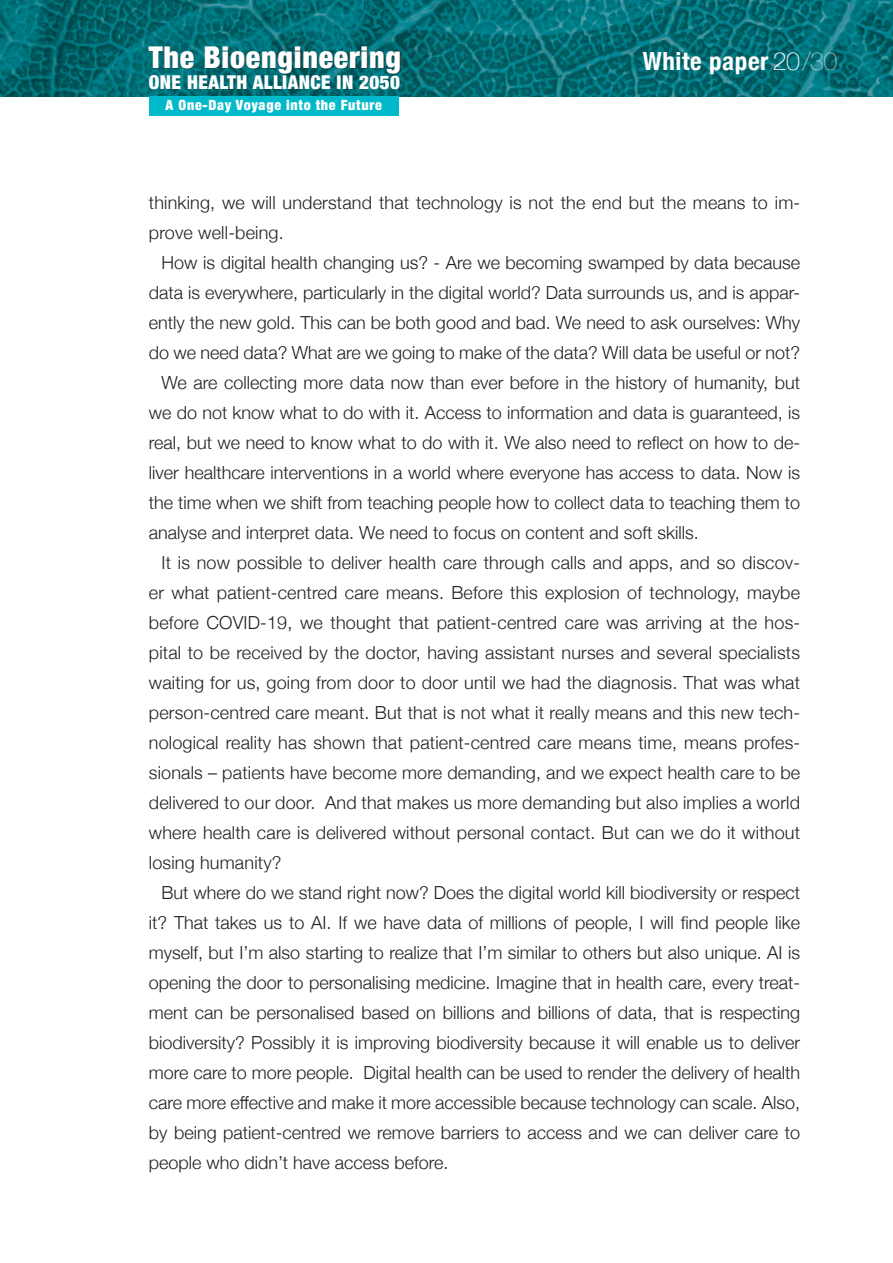
<style>
.page{position:relative;width:893px;height:1263px;background:#fff}
.page>*{position:absolute;margin:0;border:0;box-sizing:border-box;transform-origin:0 0}
.t1{font:900 condensed 30px "Helvetica Neue";letter-spacing:.025em;color:#fff}
.t2{font:700 condensed 25.05px "Helvetica Neue";letter-spacing:.025em;color:#fff}
.t3{font:900 condensed 19.05px "Helvetica Neue";letter-spacing:.025em;color:#fff}
.t4{font:300 18px/30px "Helvetica Neue";color:#231f20;text-align:justify}
.t5{font:900 condensed 14.1px "Helvetica Neue";letter-spacing:.05em;color:#fff}
.s1{font-weight:100;font-stretch:normal}
</style>
<div class="page">
<svg style="left:0;top:0;width:893px;height:97px;background:#046d75"></svg>
<div style="left:149px;top:46px;width:252px;height:28px;background:#231f20;opacity:.75"></div>
<div style="left:149px;top:97px;width:250px;height:19px;background:#00b9cb"></div>
<h1 class="t1" style="left:149px;top:33px;width:254px">The Bioengineering</h1>
<p class="t3" style="left:149px;top:67px;width:253px">ONE HEALTH ALLIANCE IN 2050</p>
<p class="t5" style="left:166px;top:94px;width:218px">A One-Day Voyage into the Future</p>
<h2 class="t2" style="left:643px;top:40px;width:196px">White paper <span class="s1">20/30</span></h2>
<p class="t4" style="left:149px;top:186px;width:653px">thinking, we will understand that technology is not the end but the means to im&shy;prove well-being.</p>
<p class="t4" style="left:149px;top:246px;width:653px;text-indent:13px">How is digital health changing us? - Are we becoming swamped by data because data is everywhere, particularly in the digital world? Data surrounds us, and is appar&shy;ently the new gold. This can be both good and bad. We need to ask ourselves: Why do we need data? What are we going to make of the data? Will data be useful or not?</p>
<p class="t4" style="left:149px;top:366px;width:653px;text-indent:13px">We are collecting more data now than ever before in the history of humanity, but we do not know what to do with it. Access to information and data is guaranteed, is real, but we need to know what to do with it. We also need to reflect on how to de&shy;liver healthcare interventions in a world where everyone has access to data. Now is the time when we shift from teaching people how to collect data to teaching them to analyse and interpret data. We need to focus on content and soft skills.</p>
<p class="t4" style="left:149px;top:546px;width:653px;text-indent:13px">It is now possible to deliver health care through calls and apps, and so discov&shy;er what patient-centred care means. Before this explosion of technology, maybe before COVID-19, we thought that patient-centred care was arriving at the hos&shy;pital to be received by the doctor, having assistant nurses and several specialists waiting for us, going from door to door until we had the diagnosis. That was what person-centred care meant. But that is not what it really means and this new tech&shy;nological reality has shown that patient-centred care means time, means profes&shy;sionals – patients have become more demanding, and we expect health care to be delivered to our door. And that makes us more demanding but also implies a world where health care is delivered without personal contact. But can we do it without losing humanity?</p>
<p class="t4" style="left:149px;top:876px;width:653px;text-indent:13px">But where do we stand right now? Does the digital world kill biodiversity or respect it? That takes us to AI. If we have data of millions of people, I will find people like myself, but I’m also starting to realize that I’m similar to others but also unique. AI is opening the door to personalising medicine. Imagine that in health care, every treat&shy;ment can be personalised based on billions and billions of data, that is respecting biodiversity? Possibly it is improving biodiversity because it will enable us to deliver more care to more people. Digital health can be used to render the delivery of health care more effective and make it more accessible because technology can scale. Also, by being patient-centred we remove barriers to access and we can deliver care to people who didn’t have access before.</p>
</div>
